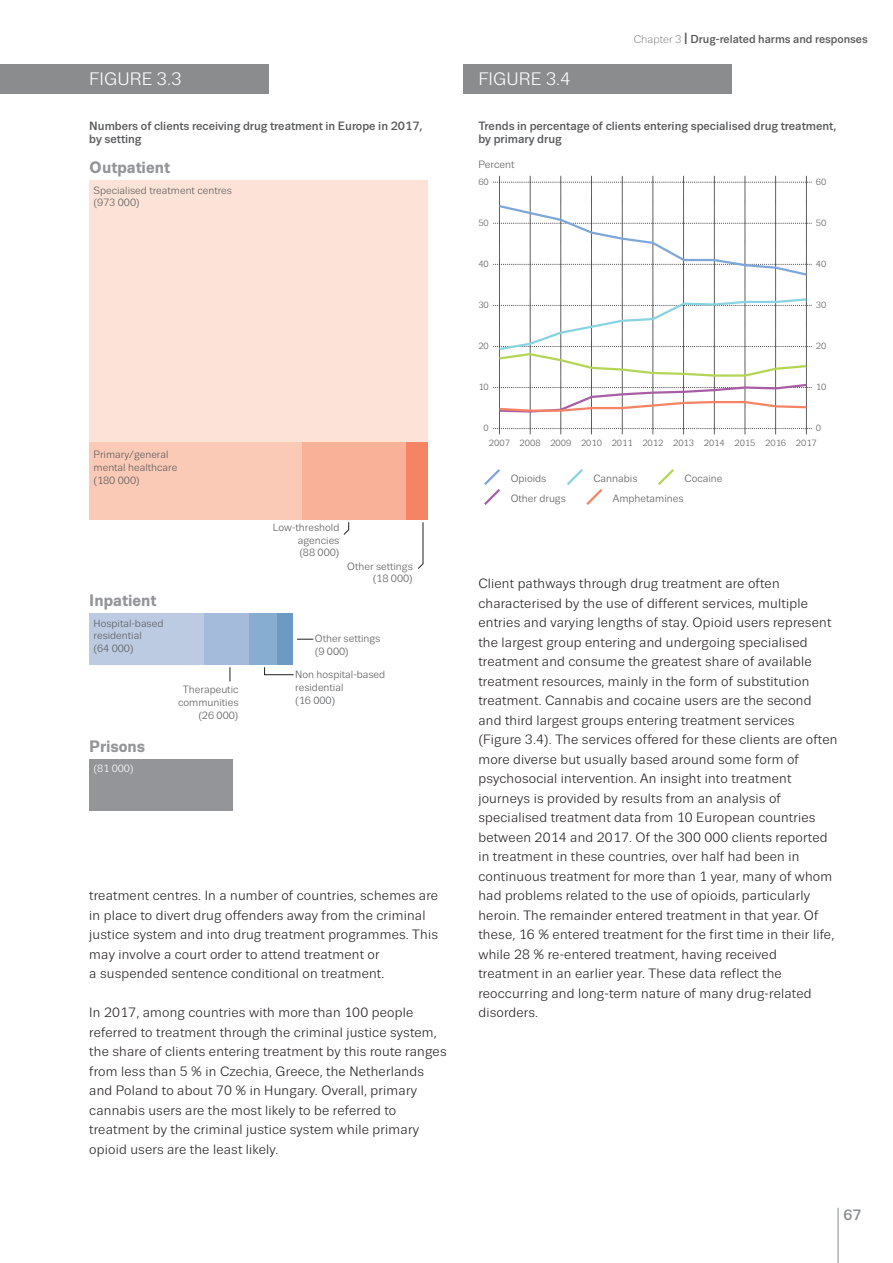
<style>
.page{position:relative;width:893px;height:1263px;background:#fff}
.page>*{position:absolute;margin:0;border:0;box-sizing:border-box;transform-origin:0 0}
.figure_number{font:18px "Trivia Sans";color:#fff}
.t1{font:700 16.5px "Trivia Sans";color:#939598}
.t2{font:500 15px "Trivia Sans";color:#8a8c8e}
.body{font:13.5px/19.5px "Trivia Sans";letter-spacing:.015em;color:#231f20}
.figure_title{font:500 12px/13.5px "Trivia Sans";color:#58595b}
.t3{font:500 11.55px "Trivia Sans";color:#58595b}
.t4{font:10.5px/12.6px "Trivia Sans";color:#58595b}
.t5{font:10.5px "Trivia Sans";color:#fff}
.t6{font:9px "Trivia Sans";color:#58595b}
.s1{font-weight:300;font-size:10.95px}
.s2{font-size:16.2px}
</style>
<div class="page">
<hr style="left:838px;top:1208px;width:1px;height:55px;background:#8a8c8e">
<svg style="left:494px;top:176px;width:318px;height:258px"></svg>
<svg style="left:658px;top:469px;width:16px;height:16px"></svg>
<svg style="left:567px;top:469px;width:36px;height:36px"></svg>
<svg style="left:484px;top:469px;width:16px;height:36px"></svg>
<svg style="left:297px;top:639px;width:16px;height:1px"></svg>
<div style="left:89px;top:181px;width:339px;height:262px;background:#fde3d7"></div>
<div style="left:89px;top:443px;width:213px;height:77px;background:#fbcab7"></div>
<div style="left:302px;top:443px;width:105px;height:77px;background:#f9b298"></div>
<div style="left:407px;top:443px;width:21px;height:77px;background:#f58465"></div>
<div style="left:89px;top:613px;width:115px;height:52px;background:#bdcbe2"></div>
<div style="left:204px;top:613px;width:45px;height:52px;background:#a5bbdb"></div>
<div style="left:249px;top:613px;width:28px;height:52px;background:#87add1"></div>
<div style="left:277px;top:613px;width:16px;height:52px;background:#6c9ac3"></div>
<div style="left:89px;top:759px;width:144px;height:51px;background:#939598"></div>
<svg style="left:418px;top:522px;width:5px;height:47px"></svg>
<svg style="left:343px;top:522px;width:6px;height:13px"></svg>
<svg style="left:264px;top:667px;width:30px;height:8px"></svg>
<svg style="left:230px;top:667px;width:1px;height:14px"></svg>
<div style="left:463px;top:64px;width:269px;height:30px;background:#8a8c8e"></div>
<div style="left:0;top:64px;width:269px;height:30px;background:#8a8c8e"></div>
<p class="figure_number" style="left:89px;top:69px;width:94px">FIGURE 3.3</p>
<p class="figure_number" style="left:478px;top:69px;width:94px">FIGURE 3.4</p>
<p class="t3" style="left:634px;top:32px;width:235px"><span class="s1">Chapter 3</span> <span class="s2">I</span> Drug-related harms and responses</p>
<p class="figure_title" style="left:89px;top:119px;width:335px">Numbers of clients receiving drug treatment in Europe in 2017, by setting</p>
<p class="t1" style="left:89px;top:159px;width:82px">Outpatient</p>
<p class="t4" style="left:94px;top:184px;width:140px">Specialised treatment centres (973 000)</p>
<p class="t4" style="left:94px;top:449px;width:85px">Primary/general mental healthcare (180 000)</p>
<p class="t1" style="left:89px;top:591px;width:69px">Inpatient</p>
<p class="t4" style="left:94px;top:617px;width:71px">Hospital-based residential<br>(64 000)</p>
<p class="t1" style="left:89px;top:737px;width:57px">Prisons</p>
<p class="t5" style="left:94px;top:763px;width:42px">(81 000)</p>
<p class="t4" style="left:178px;top:684px;width:62px;text-align:right">Therapeutic communities (26 000)</p>
<p class="t4" style="left:273px;top:521px;width:68px;text-align:right">Low-threshold agencies</p>
<p class="t4" style="left:299px;top:547px;width:42px">(88 000)</p>
<p class="t4" style="left:347px;top:560px;width:67px">Other settings</p>
<p class="t4" style="left:373px;top:572px;width:42px">(18 000)</p>
<p class="t4" style="left:315px;top:633px;width:67px">Other settings (9 000)</p>
<p class="t4" style="left:295px;top:669px;width:92px">Non hospital-based residential<br>(16 000)</p>
<p class="body" style="left:89px;top:886px;width:350px">treatment centres. In a number of countries, schemes are in place to divert drug offenders away from the criminal justice system and into drug treatment programmes. This may involve a court order to attend treatment or<br>a suspended sentence conditional on treatment.</p>
<p class="body" style="left:89px;top:1003px;width:359px">In 2017, among countries with more than 100 people referred to treatment through the criminal justice system, the share of clients entering treatment by this route ranges from less than 5 % in Czechia, Greece, the Netherlands and Poland to about 70 % in Hungary. Overall, primary cannabis users are the most likely to be referred to treatment by the criminal justice system while primary opioid users are the least likely.</p>
<p class="figure_title" style="left:478px;top:119px;width:359px">Trends in percentage of clients entering specialised drug treatment, by primary drug</p>
<p class="t4" style="left:478px;top:159px;width:38px">Percent</p>
<p class="t6" style="left:478px;top:177px;width:12px">60</p>
<p class="t6" style="left:478px;top:218px;width:12px">50</p>
<p class="t6" style="left:478px;top:259px;width:12px">40</p>
<p class="t6" style="left:478px;top:300px;width:12px">30</p>
<p class="t6" style="left:478px;top:341px;width:12px">20</p>
<p class="t6" style="left:816px;top:177px;width:12px">60</p>
<p class="t6" style="left:816px;top:218px;width:12px">50</p>
<p class="t6" style="left:816px;top:259px;width:12px">40</p>
<p class="t6" style="left:816px;top:300px;width:12px">30</p>
<p class="t6" style="left:816px;top:341px;width:12px">20</p>
<p class="t6" style="left:478px;top:382px;width:12px">10</p>
<p class="t6" style="left:816px;top:382px;width:12px">10</p>
<p class="t6" style="left:484px;top:423px;width:7px">0</p>
<p class="t6" style="left:816px;top:423px;width:7px">0</p>
<p class="t6" style="left:489px;top:438px;width:84px">2007 2008 2009</p>
<p class="t6" style="left:612px;top:438px;width:22px">2011</p>
<p class="t6" style="left:704px;top:438px;width:115px">2014 2015 2016 2017</p>
<p class="t6" style="left:581px;top:438px;width:22px">2010</p>
<p class="t6" style="left:642px;top:438px;width:53px">2012 2013</p>
<p class="t4" style="left:511px;top:473px;width:37px">Opioids</p>
<p class="t4" style="left:593px;top:473px;width:45px">Cannabis</p>
<p class="t4" style="left:685px;top:473px;width:39px">Cocaine</p>
<p class="t4" style="left:511px;top:492px;width:57px">Other drugs</p>
<p class="t4" style="left:613px;top:492px;width:72px">Amphetamines</p>
<p class="body" style="left:478px;top:574px;width:361px">Client pathways through drug treatment are often characterised by the use of different services, multiple entries and varying lengths of stay. Opioid users represent the largest group entering and undergoing specialised treatment and consume the greatest share of available treatment resources, mainly in the form of substitution treatment. Cannabis and cocaine users are the second and third largest groups entering treatment services (Figure 3.4). The services offered for these clients are often more diverse but usually based around some form of psychosocial intervention. An insight into treatment journeys is provided by results from an analysis of specialised treatment data from 10 European countries between 2014 and 2017. Of the 300 000 clients reported in treatment in these countries, over half had been in continuous treatment for more than 1 year, many of whom had problems related to the use of opioids, particularly heroin. The remainder entered treatment in that year. Of these, 16 % entered treatment for the first time in their life, while 28 % re-entered treatment, having received treatment in an earlier year. These data reflect the reoccurring and long-term nature of many drug-related disorders.</p>
<p class="t2" style="left:843px;top:1207px;width:19px">67</p>
</div>
